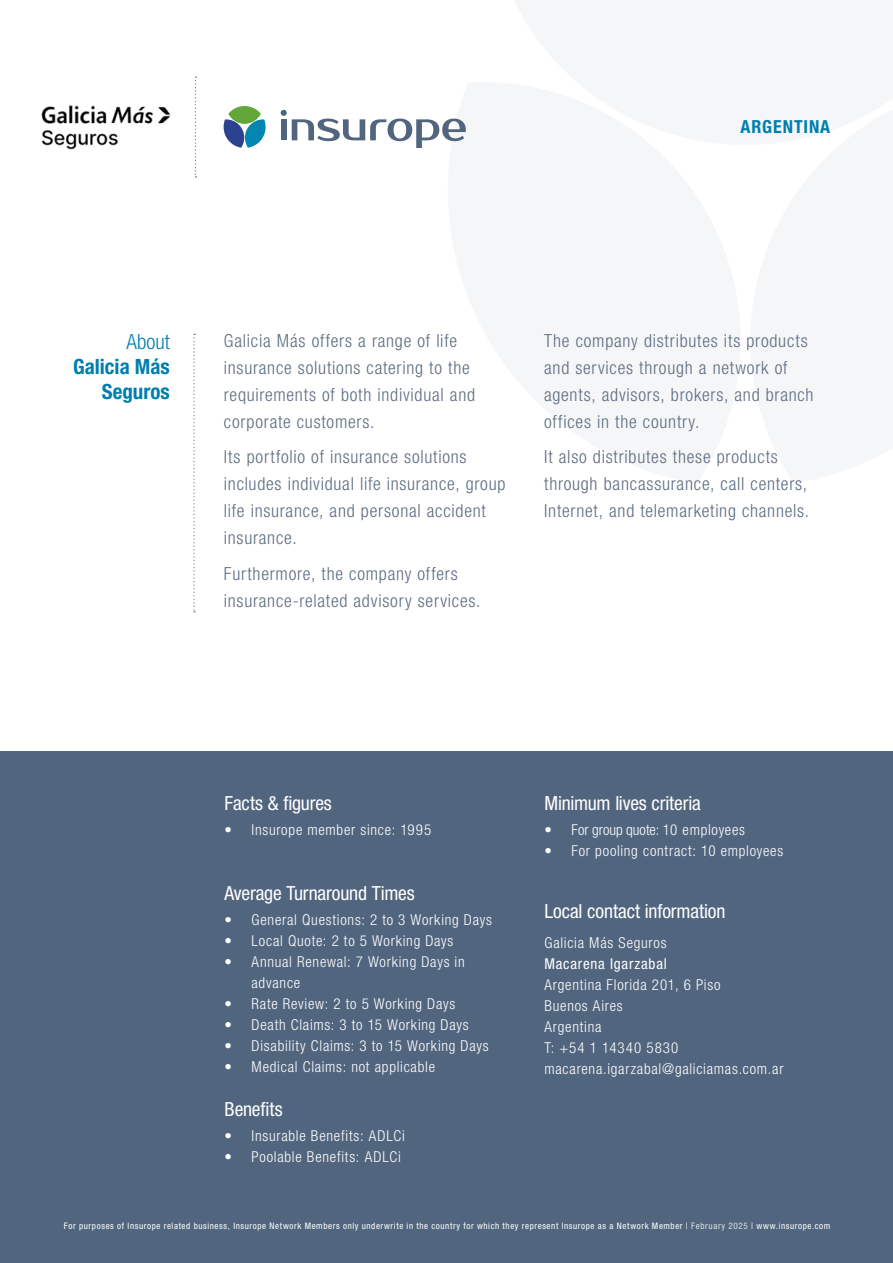
<style>
.page{position:relative;width:893px;height:1263px;background:#fff}
.page>*{position:absolute;margin:0;border:0;box-sizing:border-box;transform-origin:0 0}
.t1{font:700 condensed 21px/25.2px "Helvetica Neue LT Pro";color:#007fad;text-align:right}
.t2{font:300 condensed 21px "Helvetica Neue LT Pro";color:#007fad}
.Kopje{font:condensed 19.5px "Helvetica Neue LT Pro";letter-spacing:-.005em;color:#fff}
.Adres{font:300 condensed 18px/27px "Helvetica Neue LT Pro";letter-spacing:.04em;color:#5d6d82}
.t3{font:700 condensed 18px "Helvetica Neue LT Pro";letter-spacing:.05em;color:#007fad}
.Adres-2{font:300 condensed 15px/21px "Helvetica Neue LT Pro";letter-spacing:.05em;color:#fff}
.Adres-3{font:300 condensed 15px "Helvetica Neue LT Pro";letter-spacing:.005em;color:#fff}
.Adres-4{font:condensed 15px "Helvetica Neue LT Pro";letter-spacing:.055em;color:#fff}
.Adres-5{font:300 condensed 15px "Helvetica Neue LT Pro";letter-spacing:.07em;color:#fff}
.Kopje-2{font:condensed 9px "Helvetica Neue LT Pro";letter-spacing:.07em;color:#fff}
.s1{color:#dfe2e6}
</style>
<div class="page">
<img style="left:41px;top:105px;width:130px;height:45px">
<div style="left:0;top:752px;width:893px;height:511px;background:#51657e"></div>
<svg style="left:281px;top:110px;width:185px;height:38px"></svg>
<svg style="left:224px;top:106px;width:42px;height:42px"></svg>
<svg style="left:195px;top:77px;width:1px;height:100px"></svg>
<svg style="left:193px;top:334px;width:2px;height:278px"></svg>
<p class="t3" style="left:740px;top:116px;width:91px">ARGENTINA</p>
<p class="t2" style="left:127px;top:329px;width:45px">About</p>
<p class="t1" style="left:73px;top:354px;width:98px">Galicia Más<br>Seguros</p>
<p class="Adres" style="left:224px;top:327px;width:253px">Galicia Más offers a range of life insurance solutions catering to the requirements of both individual and corporate customers.</p>
<p class="Adres" style="left:224px;top:443px;width:283px">Its portfolio of insurance solutions includes individual life insurance, group life insurance, and personal accident insurance.</p>
<p class="Adres" style="left:224px;top:560px;width:258px">Furthermore, the company offers insurance-related advisory services.</p>
<p class="Adres" style="left:544px;top:327px;width:271px">The company distributes its products and services through a network of agents, advisors, brokers, and branch offices in the country.</p>
<p class="Adres" style="left:544px;top:443px;width:267px">It also distributes these products through bancassurance, call centers,<br>Internet, and telemarketing channels.</p>
<p class="Kopje" style="left:225px;top:792px;width:109px">Facts &amp; figures</p>
<p class="Adres-2" style="left:225px;top:819px;width:208px">• Insurope member since: 1995</p>
<p class="Kopje" style="left:225px;top:882px;width:192px">Average Turnaround Times</p>
<p class="Adres-2" style="left:225px;top:909px;width:269px">• General Questions: 2 to 3 Working Days</p>
<p class="Adres-2" style="left:225px;top:930px;width:230px">• Local Quote: 2 to 5 Working Days</p>
<p class="Adres-2" style="left:252px;top:951px;width:215px;text-indent:-27px">• Annual Renewal: 7 Working Days in advance</p>
<p class="Adres-2" style="left:225px;top:993px;width:232px">• Rate Review: 2 to 5 Working Days</p>
<p class="Adres-2" style="left:225px;top:1014px;width:246px">• Death Claims: 3 to 15 Working Days</p>
<p class="Adres-2" style="left:225px;top:1035px;width:266px">• Disability Claims: 3 to 15 Working Days</p>
<p class="Adres-2" style="left:225px;top:1056px;width:212px">• Medical Claims: not applicable</p>
<p class="Kopje" style="left:225px;top:1098px;width:60px">Benefits</p>
<p class="Adres-2" style="left:225px;top:1125px;width:182px">• Insurable Benefits: ADLCi</p>
<p class="Adres-2" style="left:225px;top:1146px;width:178px">• Poolable Benefits: ADLCi</p>
<p class="Kopje" style="left:544px;top:792px;width:158px">Minimum lives criteria</p>
<p class="Adres-3" style="left:544px;top:821px;width:202px">• For group quote: 10 employees</p>
<p class="Adres-2" style="left:544px;top:840px;width:240px">• For pooling contract: 10 employees</p>
<p class="Kopje" style="left:544px;top:900px;width:182px">Local contact information</p>
<p class="Adres-2" style="left:544px;top:932px;width:124px">Galicia Más Seguros</p>
<p class="Adres-4" style="left:544px;top:954px;width:124px">Macarena Igarzabal</p>
<p class="Adres-2" style="left:544px;top:974px;width:178px">Argentina Florida 201, 6 Piso</p>
<p class="Adres-2" style="left:544px;top:995px;width:80px">Buenos Aires</p>
<p class="Adres-2" style="left:544px;top:1016px;width:59px">Argentina</p>
<p class="Adres-5" style="left:544px;top:1039px;width:135px">T: +54 1 14340 5830</p>
<p class="Adres-2" style="left:544px;top:1058px;width:241px">macarena.igarzabal@galiciamas.com.ar</p>
<p class="Kopje-2" style="left:64px;top:1220px;width:768px">For purposes of Insurope related business, Insurope Network Members only underwrite in the country for which they represent Insurope as a Network Member | <span class="s1">February 2025</span> | www.insurope.com</p>
</div>
